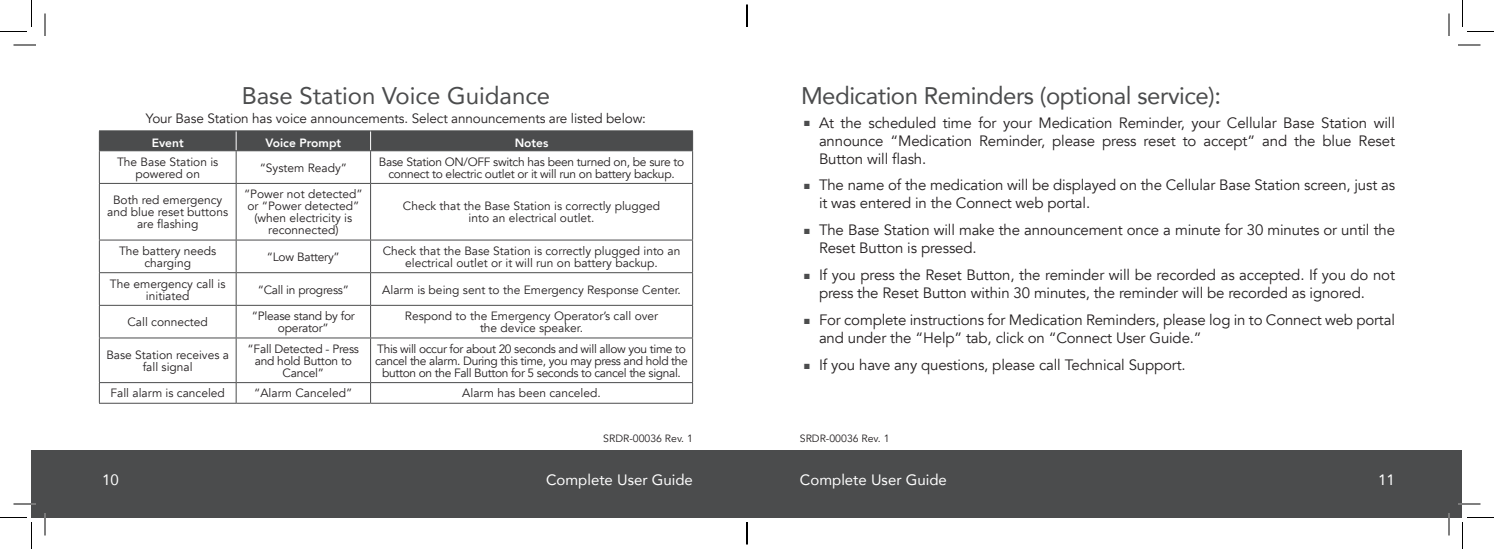
<style>
.page{position:relative;width:1494px;height:549px;background:#fff}
.page>*{position:absolute;margin:0;border:0;box-sizing:border-box;transform-origin:0 0}
.t1{font:24px "Avenir";letter-spacing:-.02em;color:#4b4c4d}
.t2{font:24px "Avenir";color:#4b4c4d}
.t3{font:15px/18px "Avenir";letter-spacing:-.01em;color:#231f20}
.t4{font:15px "Avenir";color:#fff}
.t5{font:13.5px "Avenir";letter-spacing:-.01em;color:#231f20}
.t6{font:12px/12px "Avenir";color:#231f20;text-align:center}
.t7{font:12px/12px "Avenir";letter-spacing:-.03em;color:#231f20;text-align:center}
.t8{font:12px/12px "Avenir";letter-spacing:-.025em;color:#231f20;text-align:center}
.t9{font:12px/12px "Avenir";letter-spacing:-.02em;color:#231f20;text-align:center}
.t10{font:800 12px "Avenir";color:#fff}
.t11{font:10.5px "Avenir";color:#231f20}
.s1{color:#4b4c4d}
</style>
<div class="page">
<div style="left:32px;top:450px;width:1430px;height:68px;background:#4b4c4d"></div>
<hr style="left:99px;top:130px;width:137px;height:1px;background:#4b4c4d">
<hr style="left:236px;top:130px;width:135px;height:1px;background:#4b4c4d">
<hr style="left:371px;top:130px;width:322px;height:1px;background:#4b4c4d">
<div style="left:99px;top:131px;width:594px;height:19px;background:#4b4c4d"></div>
<hr style="left:99px;top:151px;width:1px;height:32px;background:#4b4c4d">
<hr style="left:692px;top:151px;width:1px;height:32px;background:#4b4c4d">
<hr style="left:99px;top:184px;width:1px;height:56px;background:#4b4c4d">
<hr style="left:692px;top:184px;width:1px;height:56px;background:#4b4c4d">
<hr style="left:99px;top:240px;width:1px;height:32px;background:#4b4c4d">
<hr style="left:692px;top:240px;width:1px;height:32px;background:#4b4c4d">
<hr style="left:99px;top:273px;width:1px;height:32px;background:#4b4c4d">
<hr style="left:692px;top:273px;width:1px;height:32px;background:#4b4c4d">
<hr style="left:99px;top:306px;width:1px;height:32px;background:#4b4c4d">
<hr style="left:692px;top:306px;width:1px;height:32px;background:#4b4c4d">
<hr style="left:99px;top:338px;width:1px;height:44px;background:#4b4c4d">
<hr style="left:692px;top:338px;width:1px;height:44px;background:#4b4c4d">
<svg style="left:99px;top:383px;width:1px;height:20px"></svg>
<svg style="left:692px;top:383px;width:1px;height:20px"></svg>
<hr style="left:99px;top:403px;width:137px;height:1px;background:#4b4c4d">
<hr style="left:236px;top:403px;width:135px;height:1px;background:#4b4c4d">
<hr style="left:371px;top:403px;width:322px;height:1px;background:#4b4c4d">
<hr style="left:236px;top:151px;width:1px;height:32px;background:#4b4c4d">
<hr style="left:370px;top:151px;width:1px;height:32px;background:#4b4c4d">
<hr style="left:99px;top:183px;width:137px;height:1px;background:#4b4c4d">
<hr style="left:236px;top:183px;width:135px;height:1px;background:#4b4c4d">
<hr style="left:236px;top:184px;width:1px;height:56px;background:#4b4c4d">
<hr style="left:371px;top:183px;width:322px;height:1px;background:#4b4c4d">
<hr style="left:370px;top:184px;width:1px;height:56px;background:#4b4c4d">
<hr style="left:99px;top:240px;width:137px;height:1px;background:#4b4c4d">
<hr style="left:236px;top:240px;width:135px;height:1px;background:#4b4c4d">
<hr style="left:236px;top:240px;width:1px;height:32px;background:#4b4c4d">
<hr style="left:371px;top:240px;width:322px;height:1px;background:#4b4c4d">
<hr style="left:370px;top:240px;width:1px;height:32px;background:#4b4c4d">
<hr style="left:99px;top:272px;width:137px;height:1px;background:#4b4c4d">
<hr style="left:236px;top:272px;width:135px;height:1px;background:#4b4c4d">
<hr style="left:236px;top:273px;width:1px;height:32px;background:#4b4c4d">
<hr style="left:371px;top:272px;width:322px;height:1px;background:#4b4c4d">
<hr style="left:370px;top:273px;width:1px;height:32px;background:#4b4c4d">
<hr style="left:99px;top:305px;width:137px;height:1px;background:#4b4c4d">
<hr style="left:236px;top:305px;width:135px;height:1px;background:#4b4c4d">
<hr style="left:236px;top:306px;width:1px;height:32px;background:#4b4c4d">
<hr style="left:371px;top:305px;width:322px;height:1px;background:#4b4c4d">
<hr style="left:370px;top:306px;width:1px;height:32px;background:#4b4c4d">
<hr style="left:99px;top:338px;width:137px;height:1px;background:#4b4c4d">
<hr style="left:236px;top:338px;width:135px;height:1px;background:#4b4c4d">
<hr style="left:236px;top:338px;width:1px;height:44px;background:#4b4c4d">
<hr style="left:371px;top:338px;width:322px;height:1px;background:#4b4c4d">
<hr style="left:370px;top:338px;width:1px;height:44px;background:#4b4c4d">
<hr style="left:99px;top:382px;width:137px;height:1px;background:#4b4c4d">
<hr style="left:236px;top:382px;width:135px;height:1px;background:#4b4c4d">
<svg style="left:236px;top:383px;width:1px;height:20px"></svg>
<hr style="left:371px;top:382px;width:322px;height:1px;background:#4b4c4d">
<svg style="left:370px;top:383px;width:1px;height:20px"></svg>
<hr style="left:99px;top:150px;width:137px;height:1px;background:#4b4c4d">
<hr style="left:236px;top:150px;width:135px;height:1px;background:#4b4c4d">
<hr style="left:371px;top:150px;width:322px;height:1px;background:#4b4c4d">
<hr style="left:14px;top:503px;width:22px;height:2px;background:#fff">
<hr style="left:1458px;top:503px;width:22px;height:2px;background:#fff">
<hr style="left:44px;top:513px;width:2px;height:23px;background:#fff">
<hr style="left:1448px;top:513px;width:2px;height:23px;background:#fff">
<svg style="left:14px;top:45px;width:22px;height:1px"></svg>
<svg style="left:1458px;top:45px;width:22px;height:1px"></svg>
<svg style="left:14px;top:504px;width:22px;height:1px"></svg>
<svg style="left:1458px;top:504px;width:22px;height:1px"></svg>
<svg style="left:45px;top:14px;width:1px;height:22px"></svg>
<svg style="left:45px;top:513px;width:1px;height:23px"></svg>
<svg style="left:1449px;top:14px;width:1px;height:22px"></svg>
<svg style="left:1449px;top:513px;width:1px;height:23px"></svg>
<svg style="left:0;top:0;width:32px;height:32px"></svg>
<svg style="left:0;top:517px;width:32px;height:32px"></svg>
<svg style="left:1462px;top:0;width:32px;height:32px"></svg>
<svg style="left:1462px;top:517px;width:32px;height:32px"></svg>
<svg style="left:746px;top:4px;width:2px;height:23px"></svg>
<svg style="left:746px;top:522px;width:2px;height:22px"></svg>
<h1 class="t2" style="left:242px;top:76px;width:310px">Base Station Voice Guidance</h1>
<p class="t5" style="left:146px;top:110px;width:502px">Your Base Station has voice announcements. Select announcements are listed below:</p>
<p class="t10" style="left:152px;top:133px;width:34px">Event</p>
<p class="t10" style="left:265px;top:133px;width:77px">Voice Prompt</p>
<p class="t10" style="left:515px;top:133px;width:35px">Notes</p>
<p class="t6" style="left:117px;top:156px;width:103px">The Base Station is powered on</p>
<p class="t6" style="left:260px;top:162px;width:89px">“System Ready”</p>
<p class="t8" style="left:379px;top:156px;width:307px">Base Station ON/OFF switch has been turned on, be sure to connect to electric outlet or it will run on battery backup.</p>
<p class="t6" style="left:107px;top:194px;width:122px">Both red emergency and blue reset buttons are flashing</p>
<p class="t6" style="left:244px;top:188px;width:120px">“Power not detected” or “Power detected” (when electricity is reconnected)</p>
<p class="t6" style="left:403px;top:200px;width:259px">Check that the Base Station is correctly plugged into an electrical outlet.</p>
<p class="t6" style="left:119px;top:245px;width:99px">The battery needs charging</p>
<p class="t9" style="left:267px;top:251px;width:74px">“Low Battery”</p>
<p class="t6" style="left:383px;top:245px;width:299px">Check that the Base Station is correctly plugged into an electrical outlet or it will run on battery backup.</p>
<p class="t6" style="left:110px;top:278px;width:117px">The emergency call is initiated</p>
<p class="t9" style="left:258px;top:284px;width:93px">“Call in progress”</p>
<p class="t6" style="left:382px;top:284px;width:300px">Alarm is being sent to the Emergency Response Center.</p>
<p class="t6" style="left:128px;top:316px;width:82px">Call connected</p>
<p class="t9" style="left:252px;top:310px;width:105px">“Please stand by for operator”</p>
<p class="t6" style="left:405px;top:310px;width:255px">Respond to the Emergency Operator’s call over the device speaker.</p>
<p class="t6" style="left:106px;top:349px;width:124px">Base Station receives a fall signal</p>
<p class="t9" style="left:248px;top:343px;width:113px">“Fall Detected - Press and hold Button to<br>Cancel”</p>
<p class="t7" style="left:375px;top:343px;width:314px">This will occur for about 20 seconds and will allow you time to cancel the alarm. During this time, you may press and hold the button on the Fall Button for 5 seconds to cancel the signal.</p>
<p class="t6" style="left:110px;top:388px;width:116px">Fall alarm is canceled</p>
<p class="t6" style="left:254px;top:388px;width:100px">“Alarm Canceled”</p>
<p class="t6" style="left:462px;top:388px;width:140px">Alarm has been canceled.</p>
<h1 class="t1" style="left:801px;top:77px;width:422px">Medication Reminders (optional service):</h1>
<p class="t3" style="left:819px;top:114px;width:578px;text-align:justify;text-indent:-15px"><span class="s1">■</span> At the scheduled time for your Medication Reminder, your Cellular Base Station will announce “Medication Reminder, please press reset to accept” and the blue Reset Button will flash.</p>
<p class="t3" style="left:819px;top:177px;width:578px;text-indent:-15px"><span class="s1">■</span> The name of the medication will be displayed on the Cellular Base Station screen, just as it was entered in the Connect web portal.</p>
<p class="t3" style="left:819px;top:221px;width:578px;text-indent:-15px"><span class="s1">■</span> The Base Station will make the announcement once a minute for 30 minutes or until the<br>Reset Button is pressed.</p>
<p class="t3" style="left:819px;top:266px;width:578px;text-indent:-15px"><span class="s1">■</span> If you press the Reset Button, the reminder will be recorded as accepted. If you do not press the Reset Button within 30 minutes, the reminder will be recorded as ignored.</p>
<p class="t3" style="left:819px;top:311px;width:578px;text-indent:-15px"><span class="s1">■</span> For complete instructions for Medication Reminders, please log in to Connect web portal and under the “Help” tab, click on “Connect User Guide.”</p>
<p class="t3" style="left:804px;top:356px;width:383px"><span class="s1">■</span> If you have any questions, please call Technical Support.</p>
<p class="t11" style="left:603px;top:432px;width:91px">SRDR-00036 Rev. 1</p>
<p class="t11" style="left:800px;top:432px;width:91px">SRDR-00036 Rev. 1</p>
<p class="t4" style="left:102px;top:467px;width:18px">10</p>
<p class="t4" style="left:546px;top:467px;width:148px">Complete User Guide</p>
<p class="t4" style="left:800px;top:467px;width:148px">Complete User Guide</p>
<p class="t4" style="left:1378px;top:467px;width:18px">11</p>
</div>
